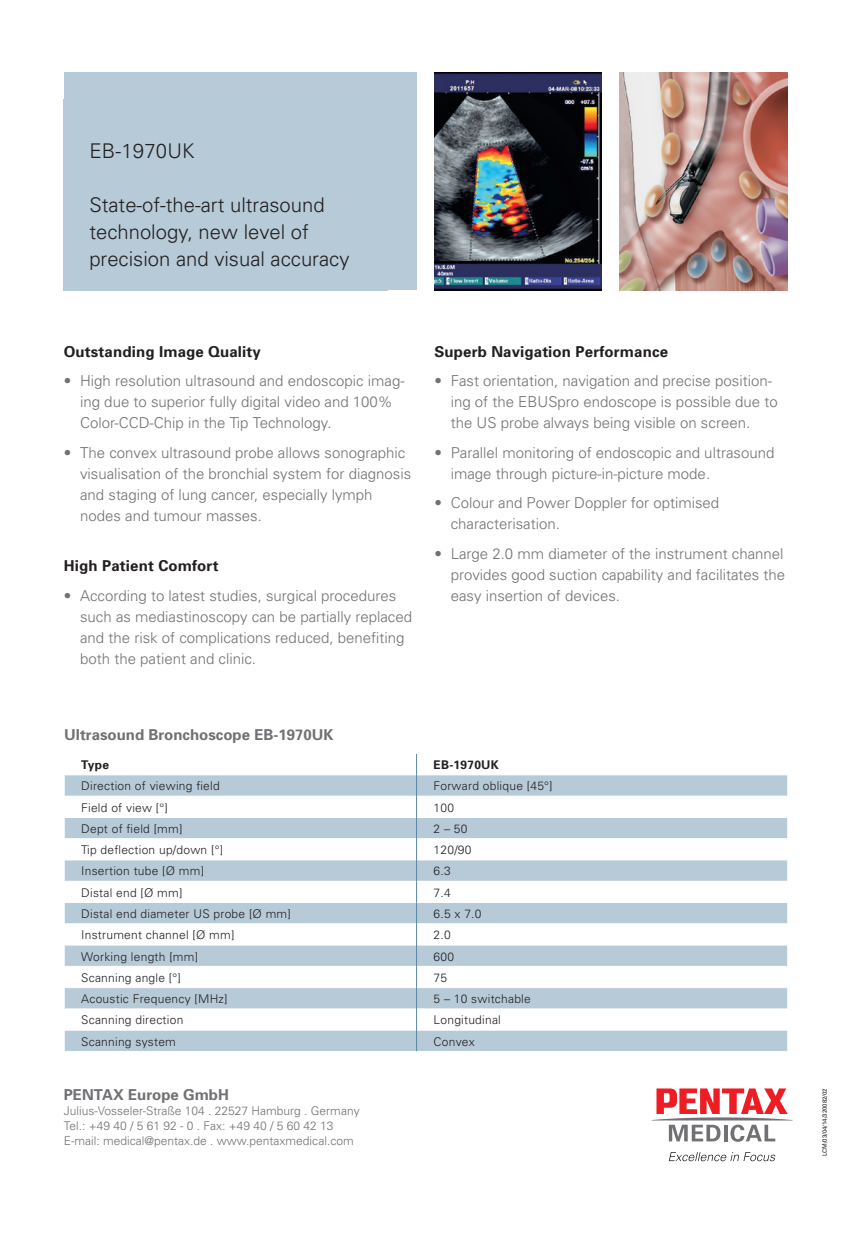
<style>
.page{position:relative;width:851px;height:1234px;background:#fff}
.page>*{position:absolute;margin:0;border:0;box-sizing:border-box;transform-origin:0 0}
.t1{font:300 20.25px/27px "Univers";color:#231f20}
.t2{font:300 15px/21px "Univers";color:#717074}
.t3{font:700 15px "Univers";letter-spacing:.01em;color:#231f20}
.t4{font:700 15px "Univers";color:#717074}
.t5{font:300 12px "Univers";letter-spacing:.02em;color:#231f20}
.t6{font:300 12px/15px "Univers";color:#717074}
.t7{font:700 12px "Univers";letter-spacing:.02em;color:#231f20}
.t8{font:6px "Univers";color:#231f20}
</style>
<div class="page">
<svg style="left:65px;top:775px;width:722px;height:275px;fill:#b6cad7"></svg>
<hr style="left:64px;top:795px;width:352px;height:1px;background:#fff">
<hr style="left:417px;top:795px;width:370px;height:1px;background:#fff">
<hr style="left:64px;top:816px;width:352px;height:1px;background:#fff">
<hr style="left:417px;top:816px;width:370px;height:1px;background:#fff">
<hr style="left:64px;top:838px;width:352px;height:1px;background:#fff">
<hr style="left:417px;top:838px;width:370px;height:1px;background:#fff">
<hr style="left:64px;top:859px;width:352px;height:1px;background:#fff">
<hr style="left:417px;top:859px;width:370px;height:1px;background:#fff">
<hr style="left:64px;top:880px;width:352px;height:1px;background:#fff">
<hr style="left:417px;top:880px;width:370px;height:1px;background:#fff">
<hr style="left:64px;top:901px;width:352px;height:1px;background:#fff">
<hr style="left:417px;top:901px;width:370px;height:1px;background:#fff">
<hr style="left:64px;top:923px;width:352px;height:1px;background:#fff">
<hr style="left:417px;top:923px;width:370px;height:1px;background:#fff">
<hr style="left:64px;top:944px;width:352px;height:1px;background:#fff">
<hr style="left:417px;top:944px;width:370px;height:1px;background:#fff">
<hr style="left:64px;top:965px;width:352px;height:1px;background:#fff">
<hr style="left:417px;top:965px;width:370px;height:1px;background:#fff">
<hr style="left:64px;top:987px;width:352px;height:1px;background:#fff">
<hr style="left:417px;top:987px;width:370px;height:1px;background:#fff">
<hr style="left:64px;top:1008px;width:352px;height:1px;background:#fff">
<hr style="left:417px;top:1008px;width:370px;height:1px;background:#fff">
<hr style="left:64px;top:1029px;width:352px;height:1px;background:#fff">
<hr style="left:417px;top:1029px;width:370px;height:1px;background:#fff">
<svg style="left:64px;top:775px;width:1px;height:275px"></svg>
<svg style="left:416px;top:754px;width:1px;height:296px"></svg>
<img style="left:434px;top:72px;width:167px;height:218px">
<img style="left:619px;top:72px;width:168px;height:218px">
<div style="left:64px;top:72px;width:352px;height:218px;background:#b6cad7"></div>
<svg style="left:651px;top:1088px;width:141px;height:53px"></svg>
<svg style="left:669px;top:1152px;width:106px;height:8px"></svg>
<h1 class="t1" style="left:89px;top:138px;width:107px">EB-1970UK</h1>
<h1 class="t1" style="left:89px;top:192px;width:261px">State-of-the-art ultrasound technology, new level of precision and visual accuracy</h1>
<p class="t3" style="left:64px;top:342px;width:198px">Outstanding Image Quality</p>
<p class="t2" style="left:80px;top:370px;width:326px;text-indent:-16px">• High resolution ultrasound and endoscopic imag&shy;ing due to superior fully digital video and 100%<br>Color-CCD-Chip in the Tip Technology.</p>
<p class="t2" style="left:80px;top:442px;width:332px;text-indent:-16px">• The convex ultrasound probe allows sonographic visualisation of the bronchial system for diagnosis and staging of lung cancer, especially lymph nodes and tumour masses.</p>
<p class="t3" style="left:64px;top:556px;width:156px">High Patient Comfort</p>
<p class="t2" style="left:80px;top:585px;width:333px;text-indent:-16px">• According to latest studies, surgical procedures such as mediastinoscopy can be partially replaced and the risk of complications reduced, benefiting both the patient and clinic.</p>
<p class="t3" style="left:434px;top:342px;width:235px">Superb Navigation Performance</p>
<p class="t2" style="left:450px;top:370px;width:328px;text-indent:-16px">• Fast orientation, navigation and precise position&shy;ing of the EBUSpro endoscope is possible due to the US probe always being visible on screen.</p>
<p class="t2" style="left:450px;top:442px;width:325px;text-indent:-16px">• Parallel monitoring of endoscopic and ultrasound image through picture-in-picture mode.</p>
<p class="t2" style="left:450px;top:492px;width:270px;text-indent:-16px">• Colour and Power Doppler for optimised characterisation.</p>
<p class="t2" style="left:450px;top:543px;width:336px;text-align:justify;text-indent:-16px">• Large 2.0 mm diameter of the instrument channel provides good suction capability and facilitates the easy insertion of devices.</p>
<p class="t4" style="left:64px;top:725px;width:271px">Ultrasound Bronchoscope EB-1970UK</p>
<p class="t7" style="left:81px;top:757px;width:29px">Type</p>
<p class="t7" style="left:433px;top:757px;width:67px">EB-1970UK</p>
<p class="t5" style="left:81px;top:778px;width:140px">Direction of viewing field</p>
<p class="t5" style="left:433px;top:778px;width:120px">Forward oblique [45°]</p>
<p class="t5" style="left:81px;top:799px;width:88px">Field of view [°]</p>
<p class="t5" style="left:433px;top:799px;width:22px">100</p>
<p class="t5" style="left:81px;top:821px;width:103px">Dept of field [mm]</p>
<p class="t5" style="left:433px;top:821px;width:35px">2 – 50</p>
<p class="t5" style="left:81px;top:842px;width:143px">Tip deflection up/down [°]</p>
<p class="t5" style="left:433px;top:842px;width:39px">120/90</p>
<p class="t5" style="left:81px;top:863px;width:124px">Insertion tube [Ø mm]</p>
<p class="t5" style="left:433px;top:863px;width:19px">6.3</p>
<p class="t5" style="left:81px;top:885px;width:103px">Distal end [Ø mm]</p>
<p class="t5" style="left:433px;top:885px;width:19px">7.4</p>
<p class="t5" style="left:81px;top:906px;width:211px">Distal end diameter US probe [Ø mm]</p>
<p class="t5" style="left:433px;top:906px;width:49px">6.5 x 7.0</p>
<p class="t5" style="left:81px;top:927px;width:155px">Instrument channel [Ø mm]</p>
<p class="t5" style="left:433px;top:927px;width:19px">2.0</p>
<p class="t5" style="left:81px;top:948px;width:118px">Working length [mm]</p>
<p class="t5" style="left:433px;top:948px;width:22px">600</p>
<p class="t5" style="left:81px;top:970px;width:101px">Scanning angle [°]</p>
<p class="t5" style="left:433px;top:970px;width:15px">75</p>
<p class="t5" style="left:81px;top:991px;width:148px">Acoustic Frequency [MHz]</p>
<p class="t5" style="left:433px;top:991px;width:99px">5 – 10 switchable</p>
<p class="t5" style="left:81px;top:1012px;width:104px">Scanning direction</p>
<p class="t5" style="left:433px;top:1012px;width:69px">Longitudinal</p>
<p class="t5" style="left:81px;top:1033px;width:96px">Scanning system</p>
<p class="t5" style="left:433px;top:1033px;width:43px">Convex</p>
<p class="t4" style="left:64px;top:1085px;width:166px">PENTAX Europe GmbH</p>
<p class="t6" style="left:64px;top:1103px;width:297px">Julius-Vosseler-Straße 104 . 22527 Hamburg . Germany<br>Tel.: +49 40 / 5 61 92 - 0 . Fax: +49 40 / 5 60 42 13<br>E-mail: medical@pentax.de . www.pentaxmedical.com</p>
<p class="t8" style="left:821px;top:1155px;width:70px;rotate:-90deg">LCM/03/04/14/320082/02</p>
</div>
